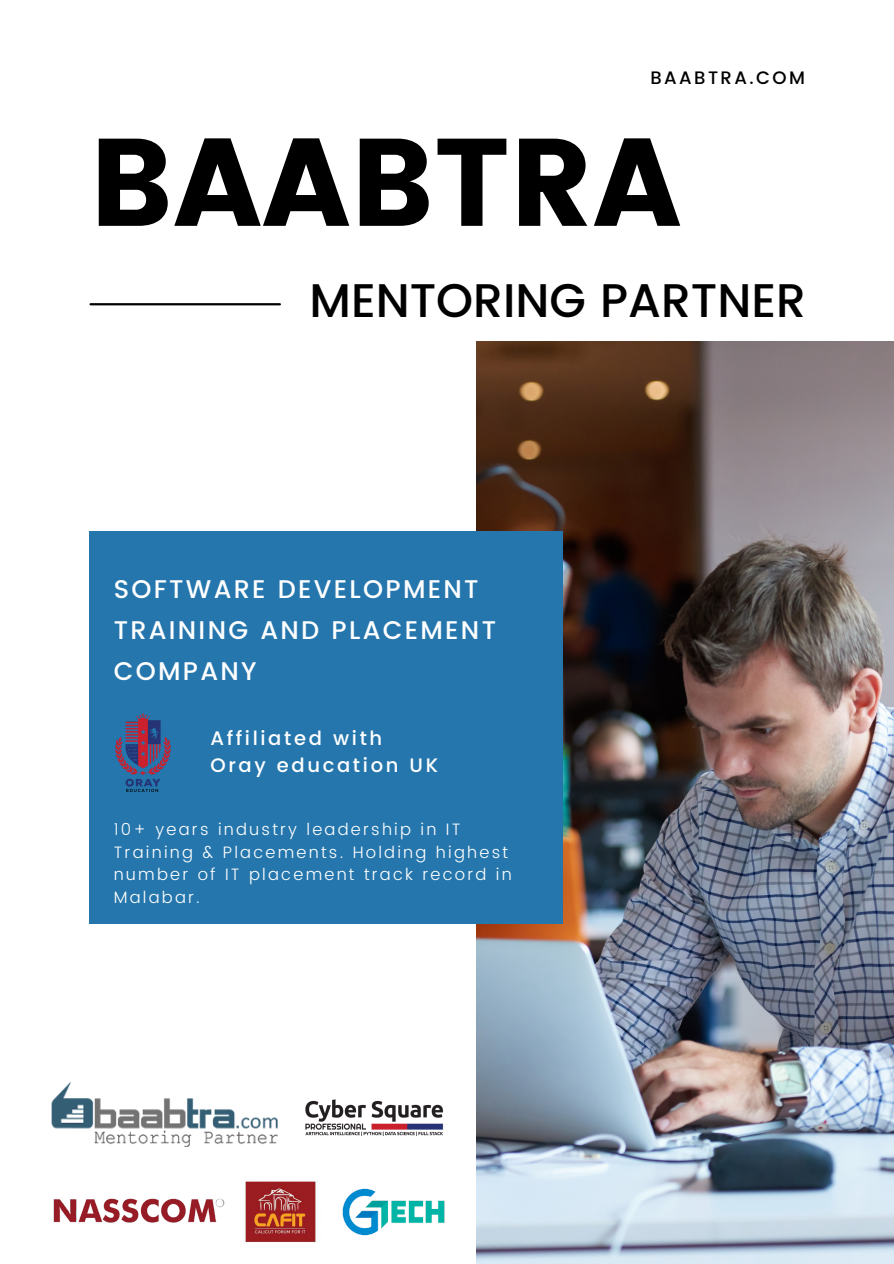
<style>
.page{position:relative;width:894px;height:1264px;background:#fff}
.page>*{position:absolute;margin:0;border:0;box-sizing:border-box;transform-origin:0 0}
.t1{font:124.2px "Poppins";color:#000}
.t2{font:500 47.1px "Poppins";color:#000}
.t3{font:500 25.5px/40.5px "Poppins";letter-spacing:.09em;color:#fff}
.t4{font:500 19.5px "Poppins";letter-spacing:.135em;color:#fff}
.t5{font:500 18px "Poppins";letter-spacing:.135em;color:#000}
.t6{font:300 16.5px/22.5px "Poppins";letter-spacing:.135em;color:#fff}
</style>
<div class="page">
<img style="left:476px;top:341px;width:417px;height:922px">
<div style="left:89px;top:531px;width:473px;height:392px;background:#2576ad"></div>
<hr style="left:90px;top:303px;width:190px;height:2px;background:#000">
<img style="left:51px;top:1081px;width:227px;height:66px">
<img style="left:115px;top:713px;width:56px;height:79px">
<img style="left:53px;top:1198px;width:172px;height:25px">
<img style="left:342px;top:1188px;width:103px;height:48px">
<img style="left:244px;top:1181px;width:74px;height:62px">
<img style="left:305px;top:1099px;width:139px;height:37px">
<p class="t5" style="left:650px;top:68px;width:156px">BAABTRA.COM</p>
<p class="t1" style="left:89px;top:110px;width:593px">BAABTRA</p>
<p class="t2" style="left:309px;top:274px;width:498px">MENTORING PARTNER</p>
<p class="t3" style="left:114px;top:569px;width:384px">SOFTWARE DEVELOPMENT<br>TRAINING AND PLACEMENT<br>COMPANY</p>
<p class="t4" style="left:210px;top:726px;width:173px">Affiliated with</p>
<p class="t4" style="left:210px;top:753px;width:229px">Oray education UK</p>
<p class="t6" style="left:114px;top:818px;width:399px">10+ years industry leadership in IT<br>Training &amp; Placements. Holding highest number of IT placement track record in<br>Malabar.</p>
</div>
